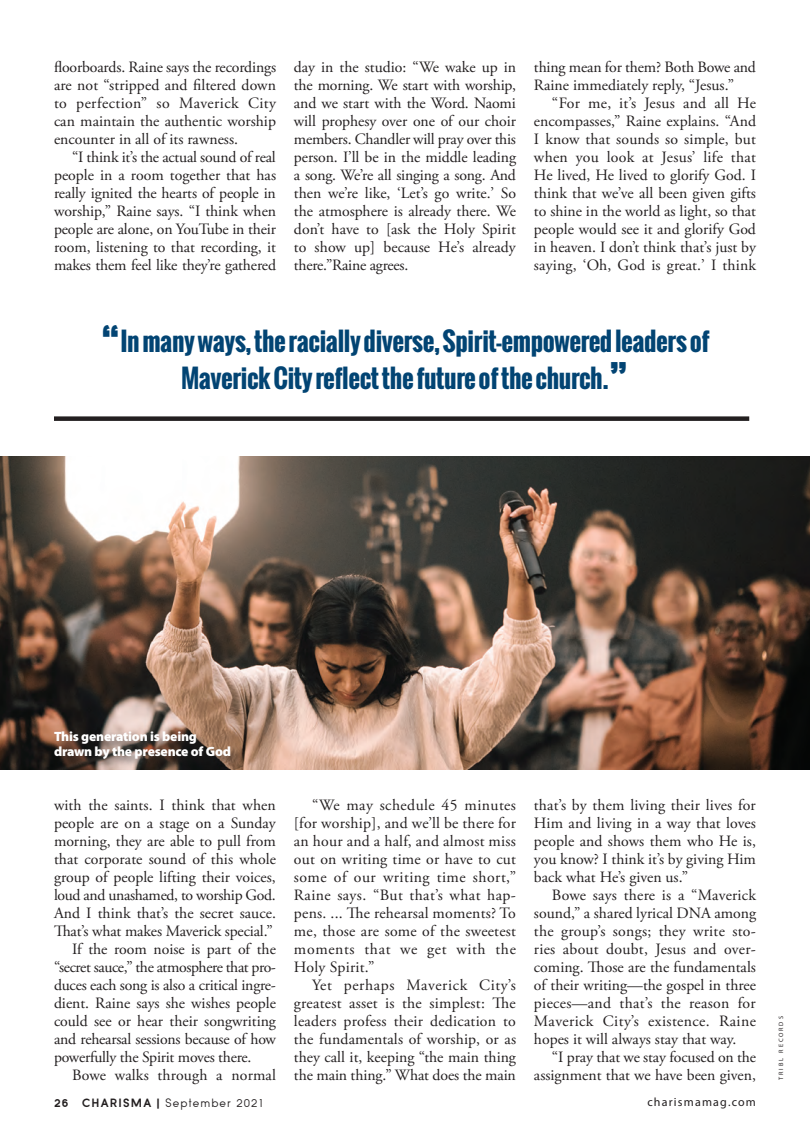
<style>
.page{position:relative;width:810px;height:1134px;background:#fff}
.page>*{position:absolute;margin:0;border:0;box-sizing:border-box;transform-origin:0 0}
.FEATURES-PULL_QUOTE{font:700 25.5px/37.5px "Oswald";letter-spacing:-.015em;color:#024473;text-align:center}
.BODY_TEXT{font:15.75px/18px "Adobe Garamond Pro";color:#231f20;text-align:justify}
.FEATURES-PHOTO_CAPTIONS{font:900 13.5px/15px "Myriad Pro";letter-spacing:-.015em;color:#fff}
.t1{font:12px "Sofia";letter-spacing:.1em;color:#231f20}
.t2{font:12px "Myriad Pro";letter-spacing:.1em;color:#231f20}
.PHOTO-credit{font:6.3px "Myriad Pro";letter-spacing:.3em;color:#231f20}
.s1{font-size:43.5px}
.s2{font-weight:700}
</style>
<div class="page">
<img style="left:0;top:456px;width:810px;height:314px">
<div style="left:51px;top:728px;width:192px;height:43px;background:#231f20;opacity:.75"></div>
<div style="left:54px;top:416px;width:695px;height:5px;background:#231f20"></div>
<p class="BODY_TEXT" style="left:54px;top:59px;width:224px">floorboards. Raine says the recordings are not “stripped and filtered down to perfection” so Maverick City can maintain the authentic worship encounter in all of its rawness.</p>
<p class="BODY_TEXT" style="left:54px;top:149px;width:224px;text-indent:18px">“I think it’s the actual sound of real people in a room together that has really ignited the hearts of people in worship,” Raine says. “I think when people are alone, on YouTube in their room, listening to that recording, it makes them feel like they’re gathered</p>
<p class="BODY_TEXT" style="left:294px;top:59px;width:224px">day in the studio: “We wake up in the morning. We start with worship, and we start with the Word. Naomi will prophesy over one of our choir members. Chandler will pray over this person. I’ll be in the middle leading a song. We’re all singing a song. And then we’re like, ‘Let’s go write.’ So the atmosphere is already there. We don’t have to [ask the Holy Spirit to show up] because He’s already there.”Raine agrees.</p>
<p class="BODY_TEXT" style="left:534px;top:59px;width:224px">thing mean for them? Both Bowe and<br>Raine immediately reply, “Jesus.”</p>
<p class="BODY_TEXT" style="left:534px;top:95px;width:224px;text-indent:18px">“For me, it’s Jesus and all He encompasses,” Raine explains. “And I know that sounds so simple, but when you look at Jesus’ life that He lived, He lived to glorify God. I think that we’ve all been given gifts to shine in the world as light, so that people would see it and glorify God in heaven. I don’t think that’s just by saying, ‘Oh, God is great.’ I think</p>
<p class="FEATURES-PULL_QUOTE" style="left:101px;top:322px;width:610px"><span class="s1">“</span>In many ways, the racially diverse, Spirit-empowered leaders of<br>Maverick City reflect the future of the church.<span class="s1">”</span></p>
<p class="FEATURES-PHOTO_CAPTIONS" style="left:54px;top:728px;width:179px">This generation is being drawn by the presence of God</p>
<p class="BODY_TEXT" style="left:54px;top:797px;width:223px">with the saints. I think that when people are on a stage on a Sunday morning, they are able to pull from that corporate sound of this whole group of people lifting their voices, loud and unashamed, to worship God.<br>And I think that’s the secret sauce.<br>That’s what makes Maverick special.”</p>
<p class="BODY_TEXT" style="left:54px;top:941px;width:224px;text-indent:18px">If the room noise is part of the “secret sauce,” the atmosphere that pro&shy;duces each song is also a critical ingre&shy;dient. Raine says she wishes people could see or hear their songwriting and rehearsal sessions because of how powerfully the Spirit moves there.</p>
<p class="BODY_TEXT" style="left:72px;top:1067px;width:206px">Bowe walks through a normal</p>
<p class="BODY_TEXT" style="left:294px;top:797px;width:224px;text-indent:18px">“We may schedule 45 minutes [for worship], and we’ll be there for an hour and a half, and almost miss out on writing time or have to cut some of our writing time short,” Raine says. “But that’s what hap&shy;pens. ... The rehearsal moments? To me, those are some of the sweetest moments that we get with the Holy Spirit.”</p>
<p class="BODY_TEXT" style="left:294px;top:977px;width:224px;text-indent:18px">Yet perhaps Maverick City’s greatest asset is the simplest: The leaders profess their dedication to the fundamentals of worship, or as they call it, keeping “the main thing the main thing.” What does the main</p>
<p class="BODY_TEXT" style="left:534px;top:797px;width:224px">that’s by them living their lives for Him and living in a way that loves people and shows them who He is, you know? I think it’s by giving Him back what He’s given us.”</p>
<p class="BODY_TEXT" style="left:534px;top:887px;width:224px;text-indent:18px">Bowe says there is a “Maverick sound,” a shared lyrical DNA among the group’s songs; they write sto&shy;ries about doubt, Jesus and over&shy;coming. Those are the fundamentals of their writing—the gospel in three pieces—and that’s the reason for Maverick City’s existence. Raine hopes it will always stay that way.</p>
<p class="BODY_TEXT" style="left:534px;top:1049px;width:224px;text-align:right">“I pray that we stay focused on the assignment that we have been given,</p>
<p class="t1" style="left:54px;top:1096px;width:211px"><span class="s2">26 CHARISMA |</span> September 2021</p>
<p class="t2" style="left:647px;top:1095px;width:110px">charismamag.com</p>
<p class="PHOTO-credit" style="left:777px;top:1080px;width:65px;rotate:-90deg">TRIBL RECORDS</p>
</div>
